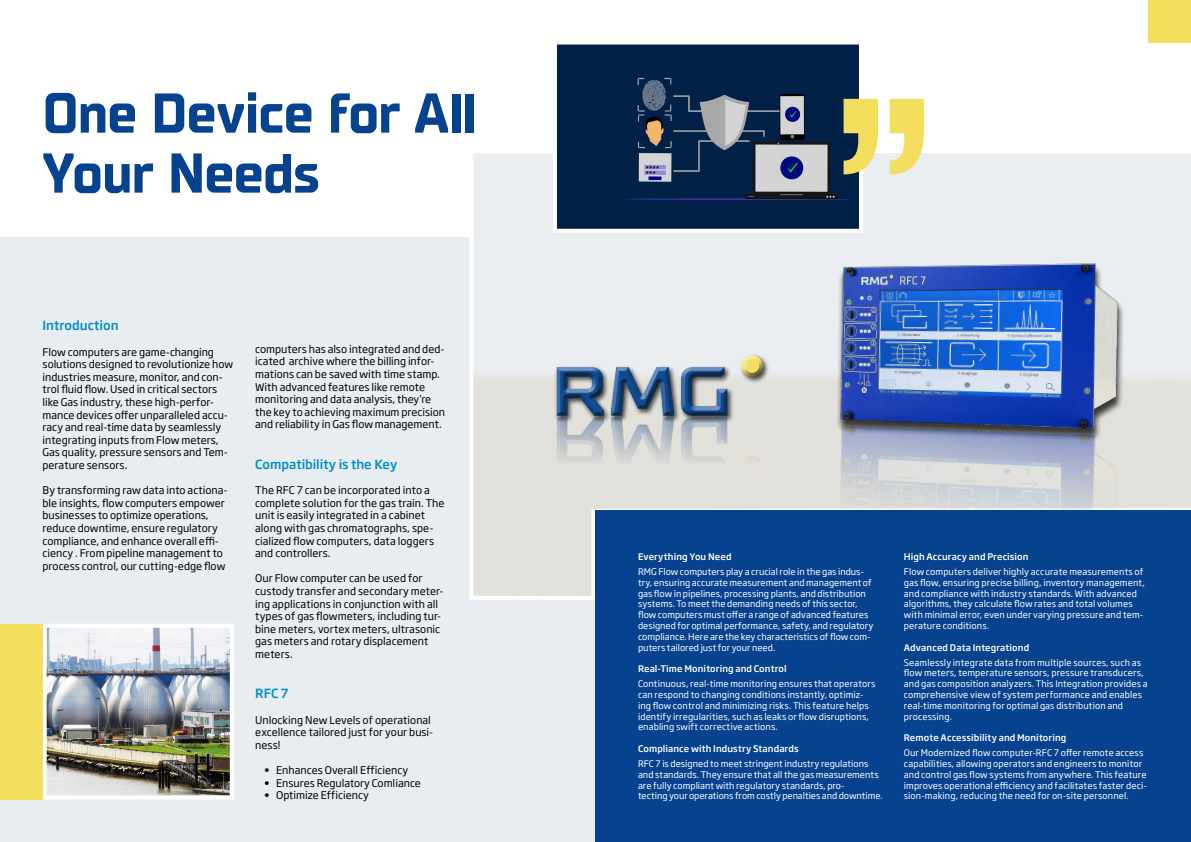
<style>
.page{position:relative;width:1191px;height:842px;background:#fff}
.page>*{position:absolute;margin:0;border:0;box-sizing:border-box;transform-origin:0 0}
.t1{font:700 56px/60px "TT Supermolot Neue";letter-spacing:-.015em;color:#06428e}
.t2{font:500 12.5px "Soho Gothic Pro";letter-spacing:-.005em;color:#008ec9}
.t3{font:10.5px/12.6px "Soho Gothic Pro";color:#000}
.t4{font:9px/10.8px "Soho Gothic Pro";letter-spacing:.005em;color:#fff}
.t5{font:500 9px "Soho Gothic Pro";letter-spacing:.01em;color:#fff}
</style>
<div class="page">
<div style="left:0;top:237px;width:595px;height:605px;background:#e9edf1"></div>
<div style="left:1148px;top:0;width:43px;height:43px;background:#f3de5d"></div>
<img style="left:48px;top:629px;width:181px;height:165px">
<div style="left:43px;top:624px;width:191px;height:175px;border:4px solid #fff"></div>
<div style="left:0;top:624px;width:43px;height:175px;background:#f3de5d"></div>
<svg style="left:469px;top:153px;width:722px;height:447px;background:#e8eaea"></svg>
<img style="left:558px;top:46px;width:300px;height:182px">
<div style="left:553px;top:41px;width:310px;height:192px;border:4px solid #fff"></div>
<svg style="left:843px;top:99px;width:81px;height:75px"></svg>
<img style="left:823px;top:240px;width:317px;height:155px">
<img style="left:810px;top:395px;width:330px;height:115px">
<div style="left:551px;top:350px;width:217px;height:67px;background:#eaeef1"></div>
<div style="left:551px;top:356px;width:217px;height:61px;background:#000;opacity:.75"></div>
<div style="left:595px;top:510px;width:596px;height:332px;background:#06428e"></div>
<svg style="left:556px;top:367px;width:48px;height:49px;background:#567192"></svg>
<svg style="left:611px;top:367px;width:63px;height:49px;background:#667f9d"></svg>
<svg style="left:681px;top:367px;width:46px;height:49px;background:#6a819c"></svg>
<div style="left:551px;top:416px;width:217px;height:67px;background:#e2e0da"></div>
<div style="left:551px;top:416px;width:217px;height:61px;background:#000;opacity:.75"></div>
<h1 class="t1" style="left:43px;top:84px;width:436px">One Device for All<br>Your Needs</h1>
<h2 class="t2" style="left:43px;top:316px;width:78px">Introduction</h2>
<p class="t3" style="left:43px;top:345px;width:192px">Flow computers are game-changing solutions designed to revolutionize how industries measure, monitor, and con&shy;trol fluid flow. Used in critical sectors like Gas industry, these high-perfor&shy;mance devices offer unparalleled accu&shy;racy and real-time data by seamlessly integrating inputs from Flow meters, Gas quality, pressure sensors and Tem&shy;perature sensors.</p>
<p class="t3" style="left:43px;top:483px;width:186px">By transforming raw data into actiona&shy;ble insights, flow computers empower businesses to optimize operations, reduce downtime, ensure regulatory compliance, and enhance overall effi&shy;ciency . From pipeline management to process control, our cutting-edge flow</p>
<p class="t3" style="left:255px;top:342px;width:191px">computers has also integrated and ded&shy;icated archive where the billing infor&shy;mations can be saved with time stamp.<br>With advanced features like remote monitoring and data analysis, they’re the key to achieving maximum precision and reliability in Gas flow management.</p>
<h2 class="t2" style="left:255px;top:454px;width:144px">Compatibility is the Key</h2>
<p class="t3" style="left:255px;top:483px;width:191px">The RFC 7 can be incorporated into a complete solution for the gas train. The unit is easily integrated in a cabinet along with gas chromatographs, spe&shy;cialized flow computers, data loggers and controllers.</p>
<p class="t3" style="left:255px;top:572px;width:190px">Our Flow computer can be used for custody transfer and secondary meter&shy;ing applications in conjunction with all types of gas flowmeters, including tur&shy;bine meters, vortex meters, ultrasonic gas meters and rotary displacement meters.</p>
<h2 class="t2" style="left:255px;top:684px;width:35px">RFC 7</h2>
<p class="t3" style="left:255px;top:713px;width:180px">Unlocking New Levels of operational excellence tailored just for your busi&shy;ness!</p>
<p class="t3" style="left:264px;top:763px;width:146px">• Enhances Overall Efficiency</p>
<p class="t3" style="left:264px;top:776px;width:158px">• Ensures Regulatory Comliance</p>
<p class="t3" style="left:264px;top:789px;width:106px">• Optimize Efficiency</p>
<p class="t5" style="left:638px;top:549px;width:95px">Everything You Need</p>
<p class="t4" style="left:638px;top:566px;width:237px">RMG Flow computers play a crucial role in the gas indus&shy;try, ensuring accurate measurement and management of gas flow in pipelines, processing plants, and distribution systems. To meet the demanding needs of this sector, flow computers must offer a range of advanced features designed for optimal performance, safety, and regulatory compliance. Here are the key characteristics of flow com&shy;puters tailored just for your need.</p>
<p class="t5" style="left:638px;top:662px;width:150px">Real-Time Monitoring and Control</p>
<p class="t4" style="left:638px;top:678px;width:239px">Continuous, real-time monitoring ensures that operators can respond to changing conditions instantly, optimiz&shy;ing flow control and minimizing risks. This feature helps identify irregularities, such as leaks or flow disruptions, enabling swift corrective actions.</p>
<p class="t5" style="left:638px;top:741px;width:162px">Compliance with Industry Standards</p>
<p class="t4" style="left:638px;top:758px;width:246px">RFC 7 is designed to meet stringent industry regulations and standards. They ensure that all the gas measurements are fully compliant with regulatory standards, pro-<br>tecting your operations from costly penalties and downtime.</p>
<p class="t5" style="left:904px;top:549px;width:126px">High Accuracy and Precision</p>
<p class="t4" style="left:904px;top:566px;width:242px">Flow computers deliver highly accurate measurements of gas flow, ensuring precise billing, inventory management, and compliance with industry standards. With advanced algorithms, they calculate flow rates and total volumes with minimal error, even under varying pressure and tem&shy;perature conditions.</p>
<p class="t5" style="left:904px;top:640px;width:127px">Advanced Data Integrationd</p>
<p class="t4" style="left:904px;top:656px;width:245px">Seamlessly integrate data from multiple sources, such as flow meters, temperature sensors, pressure transducers, and gas composition analyzers. This Integration provides a comprehensive view of system performance and enables real-time monitoring for optimal gas distribution and processing.</p>
<p class="t5" style="left:904px;top:731px;width:164px">Remote Accessibility and Monitoring</p>
<p class="t4" style="left:904px;top:747px;width:244px">Our Modernized flow computer-RFC 7 offer remote access capabilities, allowing operators and engineers to monitor and control gas flow systems from anywhere. This feature improves operational efficiency and facilitates faster deci&shy;sion-making, reducing the need for on-site personnel.</p>
</div>
